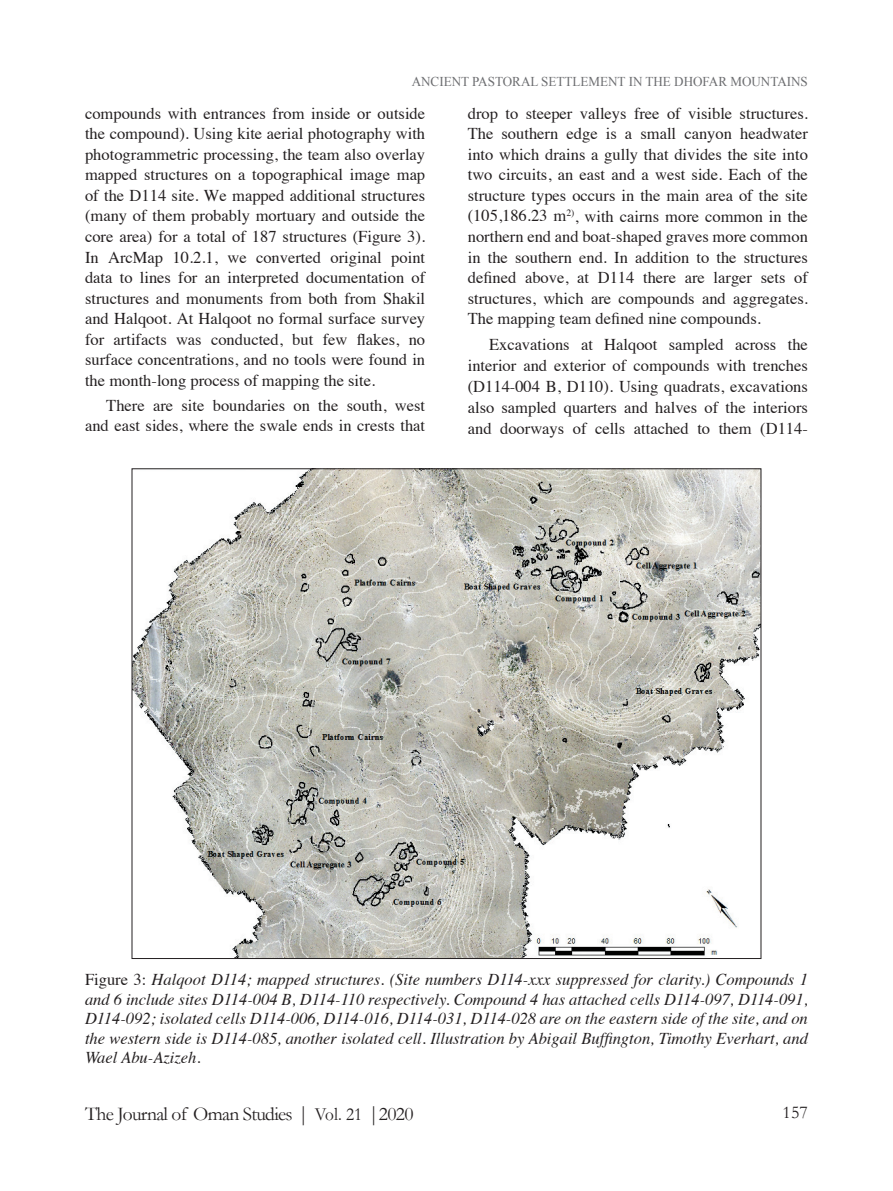
<style>
.page{position:relative;width:893px;height:1191px;background:#fff}
.page>*{position:absolute;margin:0;border:0;box-sizing:border-box;transform-origin:0 0}
.t1{font:19.5px "Garamond";letter-spacing:-.035em;color:#231f20}
.t2{font:18px "Garamond";color:#231f20}
.t3{font:16.5px/20.5px "Times";color:#231f20;text-align:justify}
.t4{font:italic 16.5px/19.5px "Times";color:#231f20;text-align:justify}
.t5{font:13.5px "Times New Roman";color:#6c6d70}
.s1{font-style:normal}
.s2{font-size:21px}
.s3{font-size:18.6px}
</style>
<div class="page">
<img style="left:134px;top:470px;width:625px;height:486px">
<p class="t5" style="left:412px;top:72px;width:19px">ANCIENT</p>
<p class="t5" style="left:472px;top:72px;width:16px">PASTORA</p>
<p class="t5" style="left:530px;top:72px;width:60px">L SETTLEMENT</p>
<p class="t5" style="left:629px;top:72px;width:142px">IN THE DHOFAR MOUNTAINS</p>
<p class="t3" style="left:85px;top:101px;width:342px">compounds with entrances from inside or outside the compound). Using kite aerial photography with photogrammetric processing, the team also overlay mapped structures on a topographical image map of the D114 site. We mapped additional structures (many of them probably mortuary and outside the core area) for a total of 187 structures (Figure 3).<br>In ArcMap 10.2.1, we converted original point data to lines for an interpreted documentation of structures and monuments from both from Shakil and Halqoot. At Halqoot no formal surface survey for artifacts was conducted, but few flakes, no surface concentrations, and no tools were found in the month-long process of mapping the site.</p>
<p class="t3" style="left:85px;top:393px;width:342px;text-align:right">There are site boundaries on the south, west and east sides, where the swale ends in crests that</p>
<p class="t3" style="left:468px;top:101px;width:342px">drop to steeper valleys free of visible structures.<br>The southern edge is a small canyon headwater into which drains a gully that divides the site into two circuits, an east and a west side. Each of the structure types occurs in the main area of the site (105,186.23 m<sup>2)</sup>, with cairns more common in the northern end and boat-shaped graves more common in the southern end. In addition to the structures defined above, at D114 there are larger sets of structures, which are compounds and aggregates.<br>The mapping team defined nine compounds.</p>
<p class="t3" style="left:468px;top:332px;width:342px;line-height:21px;text-indent:21px">Excavations at Halqoot sampled across the interior and exterior of compounds with trenches (D114-004 B, D110). Using quadrats, excavations also sampled quarters and halves of the interiors and doorways of cells attached to them (D114-</p>
<p class="t4" style="left:85px;top:969px;width:724px"><span class="s1">Figure 3:</span> Halqoot D114; mapped structures. (Site numbers D114-xxx suppressed for clarity.) Compounds 1 and 6 include sites D114-004 B, D114-110 respectively. Compound 4 has attached cells D114-097, D114-091, D114-092; isolated cells D114-006, D114-016, D114-031, D114-028 are on the eastern side of the site, and on the western side is D114-085, another isolated cell. Illustration by Abigail Buffington, Timothy Everhart, and Wael Abu-Azizeh.</p>
<p class="t1" style="left:85px;top:1101px;width:330px">The Journal of Oman Studies <span class="s2">|</span> <span class="s3">Vol. 21</span> <span class="s2">|</span>2020</p>
<p class="t2" style="left:783px;top:1101px;width:27px">157</p>
</div>
